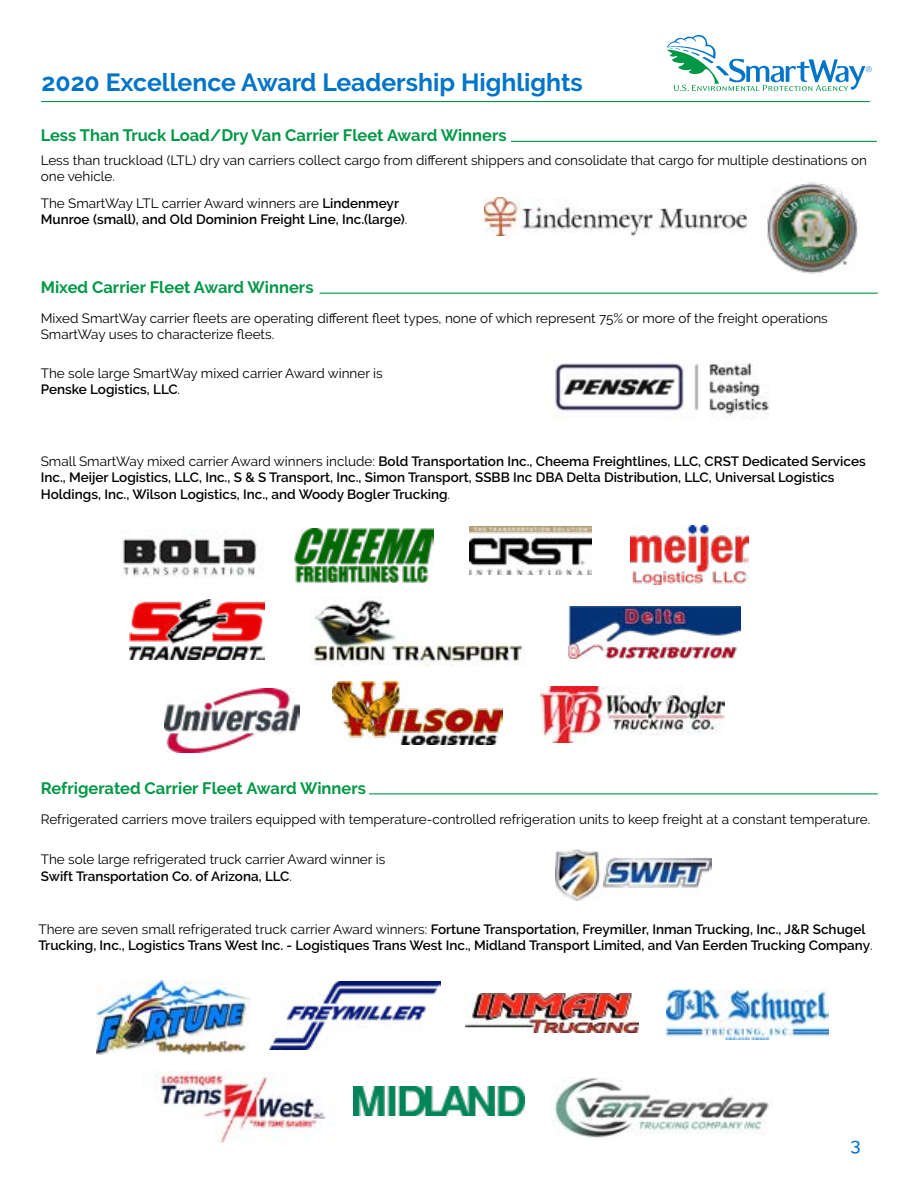
<style>
.page{position:relative;width:918px;height:1188px;background:#fff}
.page>*{position:absolute;margin:0;border:0;box-sizing:border-box;transform-origin:0 0}
.t1{font:700 24.75px "Raleway";color:#0074c8}
.t2{font:500 18px "Raleway";color:#0074c8;scale:1.04 1}
.t3{font:700 16.5px "Raleway";color:#009846}
.t4{font:600 13.5px/16.5px "Raleway";color:#000}
.t5{font:13.5px/16.5px "Raleway";color:#000}
.s1{font-weight:400}
.s2{font-weight:600}
</style>
<div class="page">
<hr style="left:369px;top:793px;width:509px;height:1px;background:#009846">
<hr style="left:320px;top:293px;width:558px;height:1px;background:#009846">
<hr style="left:511px;top:141px;width:366px;height:1px;background:#009846">
<hr style="left:41px;top:101px;width:829px;height:1px;background:#009846">
<svg style="left:667px;top:34px;width:205px;height:57px"></svg>
<img style="left:485px;top:197px;width:262px;height:38px">
<img style="left:767px;top:182px;width:91px;height:92px">
<img style="left:545px;top:362px;width:225px;height:58px">
<img style="left:469px;top:527px;width:123px;height:48px">
<img style="left:569px;top:606px;width:172px;height:53px">
<img style="left:333px;top:681px;width:170px;height:63px">
<img style="left:122px;top:530px;width:135px;height:46px">
<img style="left:295px;top:529px;width:139px;height:54px">
<img style="left:631px;top:525px;width:118px;height:60px">
<img style="left:130px;top:600px;width:135px;height:59px">
<img style="left:312px;top:598px;width:212px;height:67px">
<img style="left:164px;top:689px;width:136px;height:64px">
<img style="left:541px;top:687px;width:184px;height:55px">
<img style="left:555px;top:850px;width:156px;height:50px">
<img style="left:97px;top:980px;width:153px;height:74px">
<img style="left:270px;top:981px;width:171px;height:68px">
<img style="left:465px;top:994px;width:174px;height:39px">
<img style="left:667px;top:990px;width:162px;height:50px">
<img style="left:143px;top:1071px;width:191px;height:72px">
<img style="left:354px;top:1086px;width:170px;height:29px">
<img style="left:553px;top:1077px;width:216px;height:61px">
<h2 class="t1" style="left:42px;top:68px;width:543px">2020 Excellence Award Leadership Highlights</h2>
<p class="t3" style="left:41px;top:126px;width:467px">Less Than Truck Load/Dry Van Carrier Fleet Award Winners</p>
<p class="t5" style="left:41px;top:152px;width:828px">Less than truckload (LTL) dry van carriers collect cargo from different shippers and consolidate that cargo for multiple destinations on</p>
<p class="t5" style="left:41px;top:168px;width:76px">one vehicle.</p>
<p class="t4" style="left:41px;top:195px;width:368px"><span class="s1">The SmartWay LTL carrier Award winners are</span> Lindenmeyr<br>Munroe (small), and Old Dominion Freight Line, Inc.(large)<span class="s1">.</span></p>
<p class="t3" style="left:41px;top:277px;width:274px">Mixed Carrier Fleet Award Winners</p>
<p class="t5" style="left:41px;top:309px;width:789px">Mixed SmartWay carrier fleets are operating different fleet types, none of which represent 75% or more of the freight operations<br>SmartWay uses to characterize fleets.</p>
<p class="t5" style="left:41px;top:365px;width:344px">The sole large SmartWay mixed carrier Award winner is<br><span class="s2">Penske Logistics, LLC</span>.</p>
<p class="t4" style="left:41px;top:453px;width:826px"><span class="s1">Small SmartWay mixed carrier Award winners include:</span> Bold Transportation Inc., Cheema Freightlines, LLC, CRST Dedicated Services<br>Inc., Meijer Logistics, LLC, Inc., S &amp; S Transport, Inc., Simon Transport, SSBB Inc DBA Delta Distribution, LLC, Universal Logistics<br>Holdings, Inc., Wilson Logistics, Inc., and Woody Bogler Trucking<span class="s1">.</span></p>
<p class="t3" style="left:41px;top:778px;width:327px">Refrigerated Carrier Fleet Award Winners</p>
<p class="t5" style="left:41px;top:811px;width:831px">Refrigerated carriers move trailers equipped with temperature-controlled refrigeration units to keep freight at a constant temperature.</p>
<p class="t5" style="left:41px;top:851px;width:346px">The sole large refrigerated truck carrier Award winner is<br><span class="s2">Swift Transportation Co. of Arizona, LLC</span>.</p>
<p class="t4" style="left:38px;top:921px;width:836px"><span class="s1">There are seven small refrigerated truck carrier Award winners:</span> Fortune Transportation, Freymiller, Inman Trucking, Inc., J&amp;R Schugel<br>Trucking, Inc., Logistics Trans West Inc. - Logistiques Trans West Inc., Midland Transport Limited, and Van Eerden Trucking Company<span class="s1">.</span></p>
<p class="t2" style="left:850px;top:1134px;width:11px">3</p>
</div>
